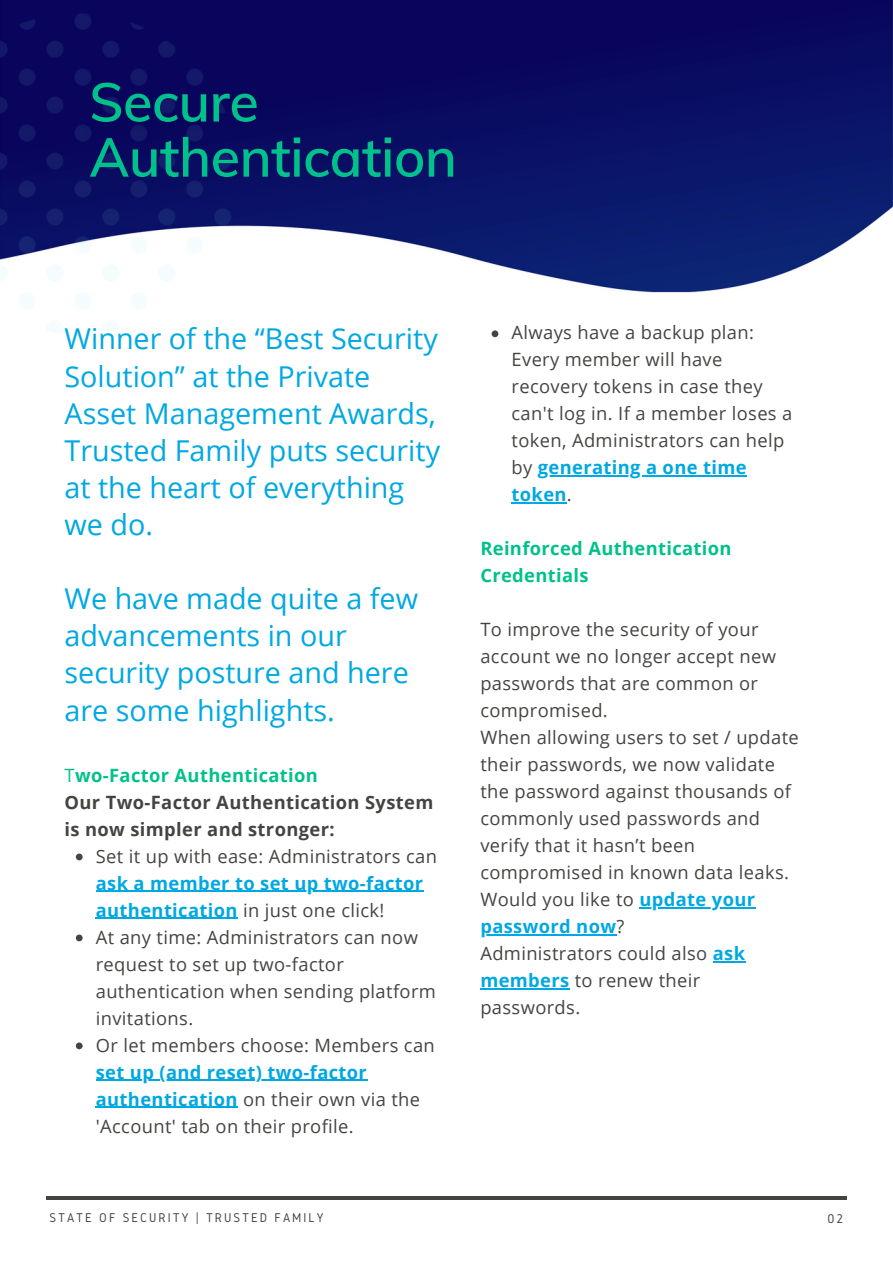
<style>
.page{position:relative;width:893px;height:1264px;background:#fff}
.page>*{position:absolute;margin:0;border:0;box-sizing:border-box;transform-origin:0 0}
.t1{font:600 54.15px/55.1px "Mulish";letter-spacing:-.01em;color:#00c18b}
.t2{font:28.65px/37px "Open Sans";color:#00a8e1}
.t3{font:18.3px/27px "Open Sans";letter-spacing:.02em;color:#444440}
.t4{font:700 18.3px/27px "Open Sans";letter-spacing:.02em;color:#444440}
.t5{font:700 18.3px/27px "Open Sans";letter-spacing:.02em;color:#00c18b}
.t6{font:13.2px "Gidole";letter-spacing:.15em;color:#444440}
.s1{font-weight:400;color:#00c18b}
.s2{color:#00c18b}
.s3{font-weight:700;color:#00a8e1}
</style>
<div class="page">
<hr style="left:46px;top:1196px;width:800px;height:3px;background:#444440">
<img style="left:251px;top:0;width:641px;height:293px">
<img style="left:0;top:0;width:251px;height:332px">
<svg style="left:76px;top:853px;width:7px;height:7px"></svg>
<hr style="left:96px;top:890px;width:327px;height:1px;background:#00a8e1">
<hr style="left:96px;top:917px;width:142px;height:1px;background:#00a8e1">
<svg style="left:76px;top:934px;width:7px;height:7px"></svg>
<svg style="left:76px;top:1042px;width:7px;height:7px"></svg>
<hr style="left:96px;top:1079px;width:271px;height:1px;background:#00a8e1">
<hr style="left:96px;top:1106px;width:142px;height:1px;background:#00a8e1">
<svg style="left:491px;top:330px;width:7px;height:7px"></svg>
<hr style="left:538px;top:475px;width:208px;height:1px;background:#00a8e1">
<hr style="left:511px;top:502px;width:56px;height:1px;background:#00a8e1">
<hr style="left:639px;top:907px;width:116px;height:1px;background:#00a8e1">
<hr style="left:480px;top:934px;width:136px;height:1px;background:#00a8e1">
<hr style="left:712px;top:961px;width:33px;height:1px;background:#00a8e1">
<hr style="left:480px;top:988px;width:89px;height:1px;background:#00a8e1">
<h1 class="t1" style="left:89px;top:74px;width:369px">Secure<br>Authentication</h1>
<h2 class="t2" style="left:64px;top:320px;width:377px">Winner of the “Best Security<br>Solution” at the Private<br>Asset Management Awards,<br>Trusted Family puts security at the heart of everything we do.</h2>
<h2 class="t2" style="left:64px;top:579px;width:355px">We have made quite a few advancements in our security posture and here are some highlights.</h2>
<p class="t4" style="left:65px;top:761px;width:370px"><span class="s1">T</span><span class="s2">wo-Factor Authentication<br></span>Our Two-Factor Authentication System is now simpler and stronger:</p>
<p class="t3" style="left:96px;top:842px;width:342px">Set it up with ease: Administrators can</p>
<p class="t3" style="left:96px;top:869px;width:341px"><span class="s3">ask a member to set up two-factor authentication</span> in just one click!<br>At any time: Administrators can now request to set up two-factor authentication when sending platform invitations.<br>Or let members choose: Members can</p>
<p class="t3" style="left:96px;top:1057px;width:326px"><span class="s3">set up (and reset) two-factor authentication</span> on their own via the 'Account' tab on their profile.</p>
<p class="t3" style="left:511px;top:319px;width:282px">Always have a backup plan:<br>Every member will have recovery tokens in case they can't log in. If a member loses a token, Administrators can help by <span class="s3">generating a one time token</span>.</p>
<p class="t5" style="left:480px;top:534px;width:253px">Reinforced Authentication<br>Credentials</p>
<p class="t3" style="left:480px;top:615px;width:320px">To improve the security of your account we no longer accept new passwords that are common or compromised.<br>When allowing users to set / update their passwords, we now validate the password against thousands of commonly used passwords and verify that it hasn’t been compromised in known data leaks.<br>Would you like to <span class="s3">update your password now</span>?<br>Administrators could also <span class="s3">ask members</span> to renew their passwords.</p>
<p class="t6" style="left:49px;top:1210px;width:275px">STATE OF SECURITY | TRUSTED FAMILY</p>
<p class="t6" style="left:827px;top:1211px;width:17px">02</p>
</div>
